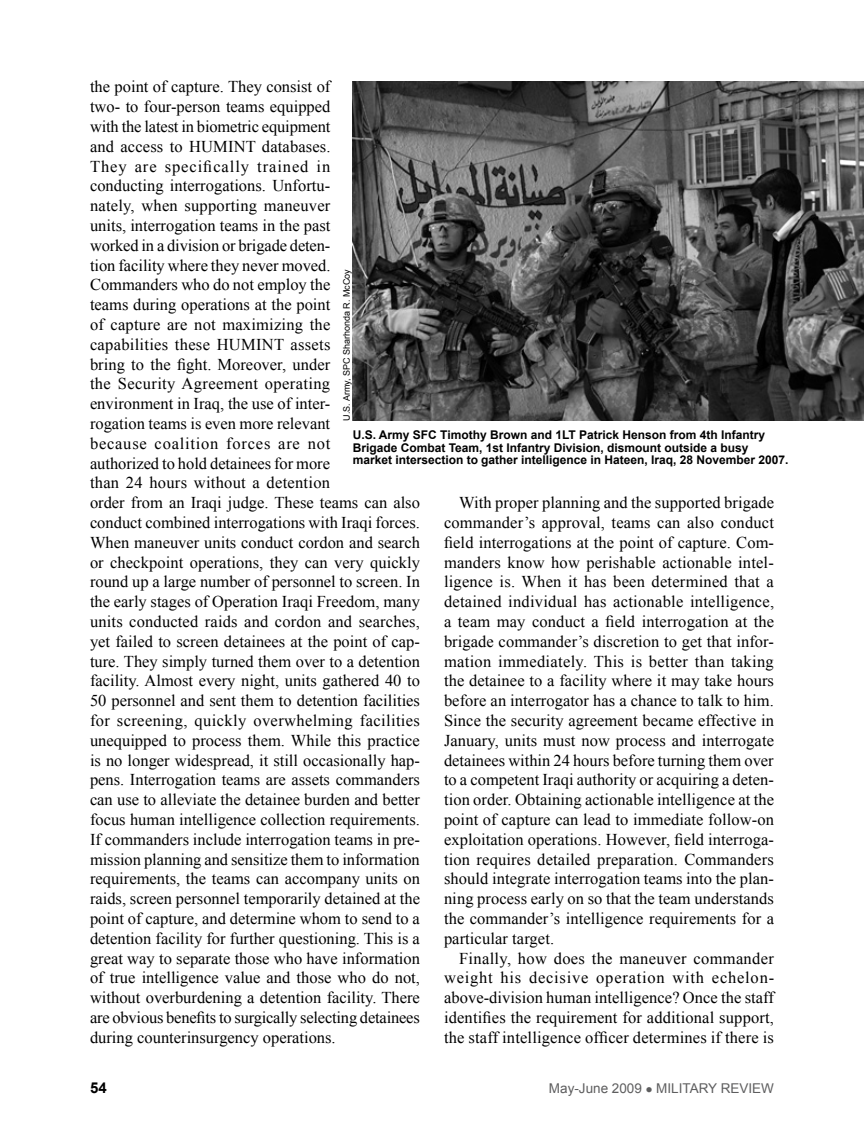
<style>
.page{position:relative;width:864px;height:1134px;background:#fff}
.page>*{position:absolute;margin:0;border:0;box-sizing:border-box;transform-origin:0 0}
.fob{font:16.5px/19.8px "Times New Roman";color:#000;text-align:justify}
.t1{font:700 15px "Arial";color:#000}
.t2{font:13.5px "Arial";color:#5e5e5f}
.cutline{font:700 12px/12.8px "Arial";color:#000}
.photocred{font:9px "Arial";color:#000}
</style>
<div class="page">
<img style="left:353px;top:81px;width:511px;height:340px">
<p class="fob" style="left:90px;top:77px;width:332px;text-align:left">the point of capture. They consist of<br>two- to four-person teams equipped<br>with the latest in biometric equipment<br>and access to HUMINT databases.<br>They are specifically trained in<br>conducting interrogations. Unfortu-<br>nately, when supporting maneuver<br>units, interrogation teams in the past<br>worked in a division or brigade deten-<br>tion facility where they never moved.<br>Commanders who do not employ the<br>teams during operations at the point<br>of capture are not maximizing the<br>capabilities these HUMINT assets<br>bring to the fight. Moreover, under<br>the Security Agreement operating<br>environment in Iraq, the use of inter-<br>rogation teams is even more relevant<br>because coalition forces are not<br>authorized to hold detainees for more<br>than 24 hours without a detention<br>order from an Iraqi judge. These teams can also conduct combined interrogations with Iraqi forces.<br>When maneuver units conduct cordon and search or checkpoint operations, they can very quickly round up a large number of personnel to screen. In the early stages of Operation Iraqi Freedom, many units conducted raids and cordon and searches, yet failed to screen detainees at the point of cap&shy;ture. They simply turned them over to a detention facility. Almost every night, units gathered 40 to 50 personnel and sent them to detention facilities for screening, quickly overwhelming facilities unequipped to process them. While this practice is no longer widespread, it still occasionally hap&shy;pens. Interrogation teams are assets commanders can use to alleviate the detainee burden and better focus human intelligence collection requirements.<br>If commanders include interrogation teams in pre&shy;mission planning and sensitize them to information requirements, the teams can accompany units on raids, screen personnel temporarily detained at the point of capture, and determine whom to send to a detention facility for further questioning. This is a great way to separate those who have information of true intelligence value and those who do not, without overburdening a detention facility. There are obvious benefits to surgically selecting detainees during counterinsurgency operations.</p>
<p class="photocred" style="left:341px;top:421px;width:153px;rotate:-90deg">U.S. Army, SPC Sharhonda R. McCoy</p>
<p class="cutline" style="left:353px;top:429px;width:437px">U.S. Army SFC Timothy Brown and 1LT Patrick Henson from 4th Infantry<br>Brigade Combat Team, 1st Infantry Division, dismount outside a busy market intersection to gather intelligence in Hateen, Iraq, 28 November 2007.</p>
<p class="fob" style="left:444px;top:493px;width:332px;text-indent:15px">With proper planning and the supported brigade commander’s approval, teams can also conduct field interrogations at the point of capture. Com&shy;manders know how perishable actionable intel&shy;ligence is. When it has been determined that a detained individual has actionable intelligence, a team may conduct a field interrogation at the brigade commander’s discretion to get that infor&shy;mation immediately. This is better than taking the detainee to a facility where it may take hours before an interrogator has a chance to talk to him.<br>Since the security agreement became effective in January, units must now process and interrogate detainees within 24 hours before turning them over to a competent Iraqi authority or acquiring a deten&shy;tion order. Obtaining actionable intelligence at the point of capture can lead to immediate follow-on exploitation operations. However, field interroga&shy;tion requires detailed preparation. Commanders should integrate interrogation teams into the plan&shy;ning process early on so that the team understands the commander’s intelligence requirements for a particular target.</p>
<p class="fob" style="left:444px;top:948px;width:332px;text-indent:15px">Finally, how does the maneuver commander weight his decisive operation with echelon&shy;above-division human intelligence? Once the staff identifies the requirement for additional support, the staff intelligence officer determines if there is</p>
<p class="t1" style="left:90px;top:1078px;width:18px">54</p>
<p class="t2" style="left:549px;top:1080px;width:227px">May-June 2009 ● MILITARY REVIEW</p>
</div>
